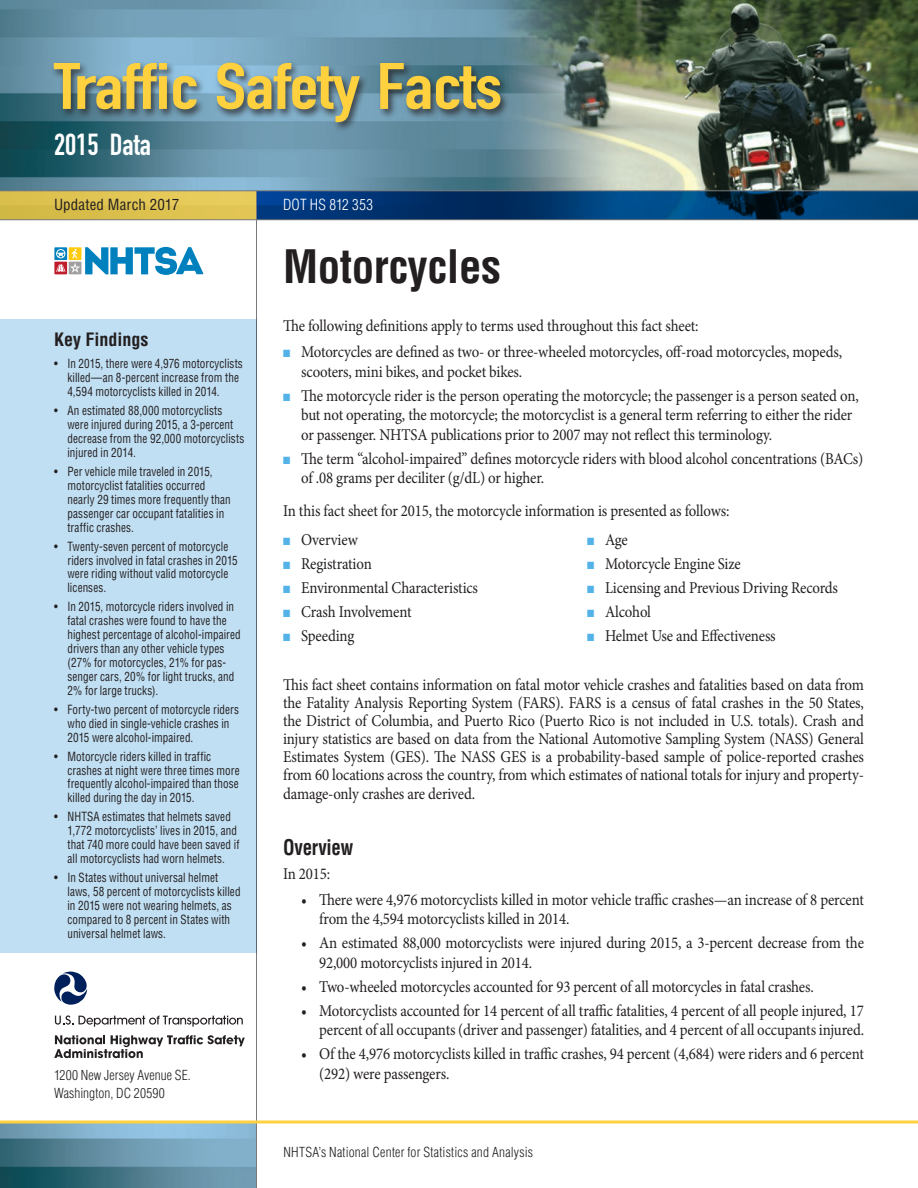
<style>
.page{position:relative;width:918px;height:1188px;background:#fff}
.page>*{position:absolute;margin:0;border:0;box-sizing:border-box;transform-origin:0 0}
.t1{font:64.5px "DIN Engschrift Std";letter-spacing:-.01em;color:#ffd13e;scale:1.2 1}
.t2{font:700 condensed 45px "Helvetica LT Std";letter-spacing:-.01em;color:#231f20}
.t3{font:30px "DIN Engschrift Std";color:#fff}
.HeadA{font:700 condensed 21px "Helvetica LT Std";letter-spacing:-.01em;color:#231f20;scale:.9 1}
.t4{font:700 condensed 18px "Helvetica LT Std";color:#231f20}
.Body{font:16.5px/19.5px "Minion Pro";letter-spacing:-.01em;color:#231f20;scale:.9 1}
.t5{font:condensed 15px "Helvetica LT Std";letter-spacing:.01em;color:#231f20}
.t6{font:300 condensed 15px "Helvetica LT Std";letter-spacing:.01em;color:#fff}
.t7{font:300 condensed 13.5px/18px "Helvetica LT Std";letter-spacing:.01em;color:#231f20}
.t8{font:condensed 12.3px/13.8px "Helvetica LT Std";letter-spacing:.01em;color:#231f20;scale:.9 1}
.s1{color:#53b3e8}
</style>
<div class="page">
<img style="left:0;top:0;width:918px;height:190px">
<img style="left:0;top:1124px;width:256px;height:64px">
<div style="left:50px;top:60px;width:460px;height:73px;background:#231f20;opacity:.75"></div>
<svg style="left:257px;top:191px;width:661px;height:28px;background:#01396f"></svg>
<div style="left:0;top:191px;width:256px;height:29px;background:linear-gradient(to right,#d6bb48,#e7ca5a)"></div>
<hr style="left:0;top:219px;width:918px;height:1px;background:#76787b">
<hr style="left:0;top:190px;width:918px;height:1px;background:#76787b">
<hr style="left:256px;top:191px;width:1px;height:997px;background:#76787b">
<svg style="left:0;top:1120px;width:918px;height:4px;background:#fad96c"></svg>
<svg style="left:54px;top:971px;width:34px;height:34px"></svg>
<svg style="left:55px;top:1015px;width:188px;height:12px"></svg>
<svg style="left:54px;top:1035px;width:191px;height:23px"></svg>
<div style="left:54px;top:247px;width:13px;height:13px;background:#0081be"></div>
<div style="left:54px;top:262px;width:13px;height:12px;background:#be1d2c"></div>
<svg style="left:56px;top:247px;width:147px;height:28px"></svg>
<div style="left:0;top:319px;width:256px;height:633px;background:#c1dff3"></div>
<h1 class="t1" style="left:54px;top:48px;width:375px">Traffic Safety Facts</h1>
<h3 class="t3" style="left:54px;top:127px;width:98px">2015 Data</h3>
<p class="t5" style="left:54px;top:195px;width:127px">Updated March 2017</p>
<p class="t6" style="left:283px;top:195px;width:92px">DOT HS 812 353</p>
<p class="t4" style="left:54px;top:328px;width:96px">Key Findings</p>
<p class="t8" style="left:68px;top:357px;width:196px;text-indent:-14px">• In 2015, there were 4,976 motorcyclists killed—an 8-percent increase from the<br>4,594 motorcyclists killed in 2014.</p>
<p class="t8" style="left:68px;top:404px;width:198px;text-indent:-14px">• An estimated 88,000 motorcyclists were injured during 2015, a 3-percent decrease from the 92,000 motorcyclists injured in 2014.</p>
<p class="t8" style="left:68px;top:465px;width:183px;text-indent:-14px">• Per vehicle mile traveled in 2015, motorcyclist fatalities occurred nearly 29 times more frequently than passenger car occupant fatalities in traffic crashes.</p>
<p class="t8" style="left:68px;top:539px;width:191px;text-indent:-14px">• Twenty-seven percent of motorcycle riders involved in fatal crashes in 2015 were riding without valid motorcycle licenses.</p>
<p class="t8" style="left:68px;top:600px;width:194px;text-indent:-14px">• In 2015, motorcycle riders involved in fatal crashes were found to have the highest percentage of alcohol-impaired drivers than any other vehicle types (27% for motorcycles, 21% for pas&shy;senger cars, 20% for light trucks, and 2% for large trucks).</p>
<p class="t8" style="left:68px;top:702px;width:192px;text-indent:-14px">• Forty-two percent of motorcycle riders who died in single-vehicle crashes in<br>2015 were alcohol-impaired.</p>
<p class="t8" style="left:68px;top:749px;width:193px;text-indent:-14px">• Motorcycle riders killed in traffic crashes at night were three times more frequently alcohol-impaired than those killed during the day in 2015.</p>
<p class="t8" style="left:68px;top:810px;width:193px;text-indent:-14px">• NHTSA estimates that helmets saved 1,772 motorcyclists’ lives in 2015, and that 740 more could have been saved if all motorcyclists had worn helmets.</p>
<p class="t8" style="left:68px;top:871px;width:194px;text-indent:-14px">• In States without universal helmet laws, 58 percent of motorcyclists killed in 2015 were not wearing helmets, as compared to 8 percent in States with universal helmet laws.</p>
<p class="t7" style="left:54px;top:1066px;width:138px">1200 New Jersey Avenue SE.<br>Washington, DC 20590</p>
<p class="t2" style="left:283px;top:239px;width:219px">Motorcycles</p>
<p class="Body" style="left:283px;top:316px;width:463px">The following definitions apply to terms used throughout this fact sheet:</p>
<p class="Body" style="left:301px;top:343px;width:603px;text-indent:-18px"><span class="s1">■</span> Motorcycles are defined as two- or three-wheeled motorcycles, off-road motorcycles, mopeds, scooters, mini bikes, and pocket bikes.</p>
<p class="Body" style="left:301px;top:386px;width:621px;text-indent:-18px"><span class="s1">■</span> The motorcycle rider is the person operating the motorcycle; the passenger is a person seated on, but not operating, the motorcycle; the motorcyclist is a general term referring to either the rider or passenger. NHTSA publications prior to 2007 may not reflect this terminology.</p>
<p class="Body" style="left:301px;top:449px;width:626px;text-indent:-18px"><span class="s1">■</span> The term “alcohol-impaired” defines motorcycle riders with blood alcohol concentrations (BACs) of .08 grams per deciliter (g/dL) or higher.</p>
<p class="Body" style="left:283px;top:502px;width:497px">In this fact sheet for 2015, the motorcycle information is presented as follows:</p>
<p class="Body" style="left:283px;top:530px;width:85px"><span class="s1">■</span> Overview</p>
<p class="Body" style="left:283px;top:554px;width:100px"><span class="s1">■</span> Registration</p>
<p class="Body" style="left:283px;top:578px;width:218px"><span class="s1">■</span> Environmental Characteristics</p>
<p class="Body" style="left:283px;top:602px;width:144px"><span class="s1">■</span> Crash Involvement</p>
<p class="Body" style="left:283px;top:626px;width:81px"><span class="s1">■</span> Speeding</p>
<p class="Body" style="left:587px;top:530px;width:47px"><span class="s1">■</span> Age</p>
<p class="Body" style="left:587px;top:554px;width:172px"><span class="s1">■</span> Motorcycle Engine Size</p>
<p class="Body" style="left:587px;top:578px;width:280px"><span class="s1">■</span> Licensing and Previous Driving Records</p>
<p class="Body" style="left:587px;top:602px;width:73px"><span class="s1">■</span> Alcohol</p>
<p class="Body" style="left:587px;top:626px;width:211px"><span class="s1">■</span> Helmet Use and Effectiveness</p>
<p class="Body" style="left:283px;top:676px;width:647px;line-height:18px;text-align:justify">This fact sheet contains information on fatal motor vehicle crashes and fatalities based on data from the Fatality Analysis Reporting System (FARS). FARS is a census of fatal crashes in the 50 States, the District of Columbia, and Puerto Rico (Puerto Rico is not included in U.S. totals). Crash and injury statistics are based on data from the National Automotive Sampling System (NASS) General Estimates System (GES). The NASS GES is a probability-based sample of police-reported crashes from 60 locations across the country, from which estimates of national totals for injury and property-</p>
<p class="Body" style="left:283px;top:784px;width:215px">damage-only crashes are derived.</p>
<p class="HeadA" style="left:283px;top:834px;width:80px">Overview</p>
<p class="Body" style="left:283px;top:864px;width:54px">In 2015:</p>
<p class="Body" style="left:319px;top:890px;width:607px;text-indent:-18px">• There were 4,976 motorcyclists killed in motor vehicle traffic crashes—an increase of 8 percent from the 4,594 motorcyclists killed in 2014.</p>
<p class="Body" style="left:319px;top:934px;width:607px;text-indent:-18px">• An estimated 88,000 motorcyclists were injured during 2015, a 3-percent decrease from the<br>92,000 motorcyclists injured in 2014.</p>
<p class="Body" style="left:301px;top:977px;width:571px">• Two-wheeled motorcycles accounted for 93 percent of all motorcycles in fatal crashes.</p>
<p class="Body" style="left:301px;top:1001px;width:627px;text-align:right">• Motorcyclists accounted for 14 percent of all traffic fatalities, 4 percent of all people injured, 17 percent of all occupants (driver and passenger) fatalities, and 4 percent of all occupants injured.</p>
<p class="Body" style="left:319px;top:1045px;width:607px;text-indent:-18px">• Of the 4,976 motorcyclists killed in traffic crashes, 94 percent (4,684) were riders and 6 percent (292) were passengers.</p>
<p class="t7" style="left:284px;top:1143px;width:251px">NHTSA’s National Center for Statistics and Analysis</p>
</div>
